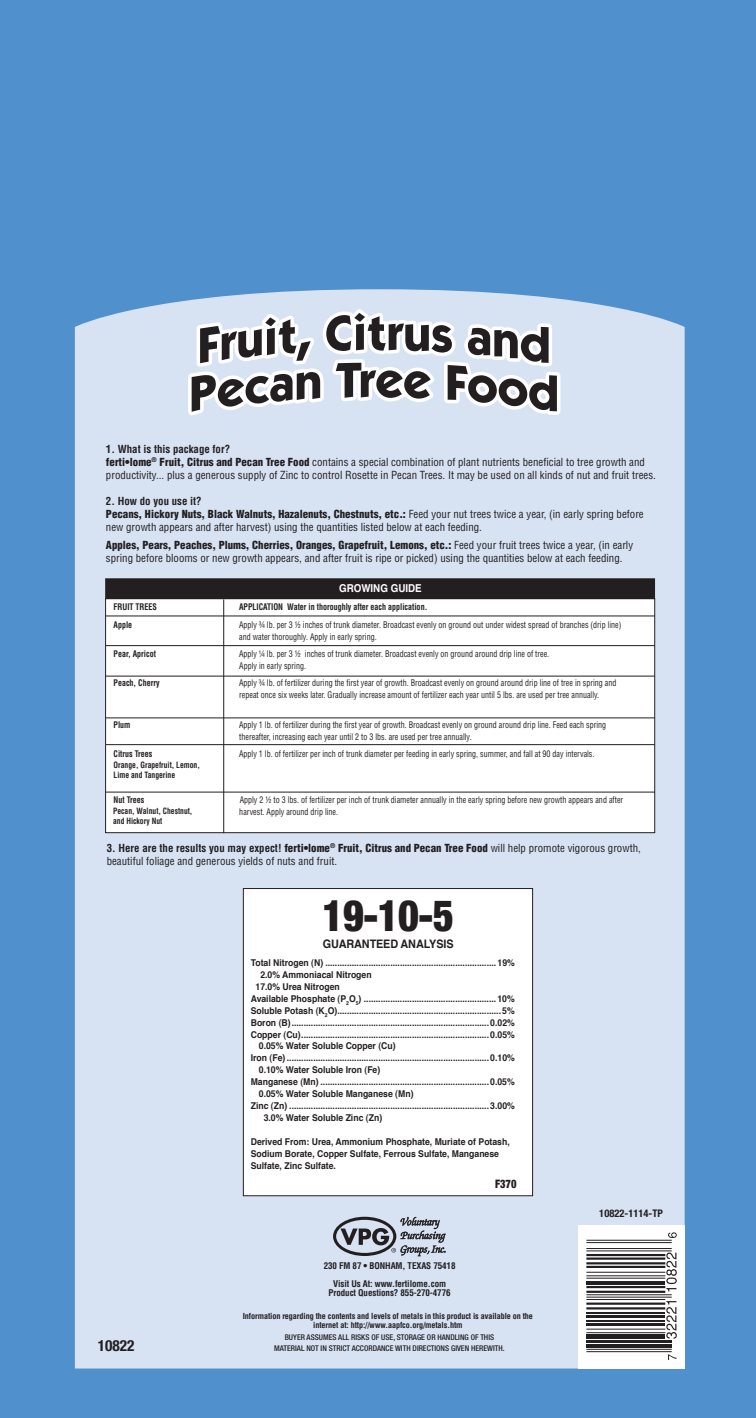
<style>
.page{position:relative;width:756px;height:1418px;background:#5090cc}
.page>*{position:absolute;margin:0;border:0;box-sizing:border-box;transform-origin:0 0}
.t1{font:900 condensed 43.31px "Helvetica Neue";color:#231f20;scale:.92 1}
.t2{font:700 condensed 15.31px "Helvetica Neue LT Std";color:#231f20}
.t3{font:700 11.72px "Helvetica";letter-spacing:-.01em;color:#231f20;scale:.92 1}
.t4{font:900 condensed 11.72px "Helvetica Neue";color:#231f20;scale:.9 1}
.t5{font:condensed 10.85px/13px "Helvetica LT Std";color:#231f20}
.t6{font:700 10.85px "Helvetica";color:#fff;scale:.9 1}
.t7{font:700 condensed 10.5px "Helvetica Neue LT Std";color:#231f20}
.t8{font:700 9.36px/11.7px "Helvetica";color:#231f20;scale:.92 1}
.t9{font:700 condensed 9.01px/18px "Helvetica LT Std";letter-spacing:-.01em;color:#231f20;text-align:center}
.t10{font:condensed 8.92px/12.1px "Helvetica LT Std";color:#231f20;scale:.9 1}
.t11{font:700 condensed 8.92px "Helvetica LT Std";color:#231f20;scale:.9 1}
.t12{font:700 condensed 8.49px/9.7px "Helvetica LT Std";color:#231f20;scale:.9 1}
.t13{font:700 condensed 8.14px/8.9px "Helvetica LT Std";letter-spacing:-.01em;color:#231f20;text-align:center}
.t14{font:500 condensed 7.88px/11.4px "Helvetica Neue LT Std";color:#231f20;text-align:center}
.s1{font-weight:700}
.s2{font-weight:900}
</style>
<div class="page">
<div style="left:75px;top:289px;width:610px;height:1079px;background:#d7e3f3"></div>
<svg style="left:578px;top:1225px;width:107px;height:143px;background:#e3e3e3"></svg>
<svg style="left:183px;top:303px;width:381px;height:118px;background:#d9e4f3"></svg>
<svg style="left:200px;top:317px;width:111px;height:46px;background:#a4a6ab"></svg>
<svg style="left:192px;top:372px;width:128px;height:40px;background:#97989c"></svg>
<svg style="left:326px;top:313px;width:231px;height:98px;background:#a9adb3"></svg>
<hr style="left:586px;top:1348px;width:86px;height:1px;background:#231f20">
<hr style="left:586px;top:1351px;width:86px;height:1px;background:#231f20">
<hr style="left:586px;top:1344px;width:86px;height:3px;background:#231f20">
<hr style="left:586px;top:1340px;width:86px;height:2px;background:#231f20">
<div style="left:586px;top:1334px;width:79px;height:5px;background:#231f20"></div>
<hr style="left:586px;top:1328px;width:79px;height:1px;background:#231f20">
<hr style="left:586px;top:1332px;width:79px;height:1px;background:#231f20">
<hr style="left:586px;top:1323px;width:79px;height:3px;background:#231f20">
<hr style="left:586px;top:1320px;width:79px;height:1px;background:#231f20">
<hr style="left:586px;top:1315px;width:79px;height:2px;background:#231f20">
<hr style="left:586px;top:1312px;width:79px;height:1px;background:#231f20">
<hr style="left:586px;top:1302px;width:79px;height:2px;background:#231f20">
<hr style="left:586px;top:1307px;width:79px;height:2px;background:#231f20">
<hr style="left:586px;top:1294px;width:86px;height:1px;background:#231f20">
<hr style="left:586px;top:1296px;width:86px;height:1px;background:#231f20">
<hr style="left:586px;top:1299px;width:79px;height:1px;background:#231f20">
<hr style="left:586px;top:1286px;width:79px;height:2px;background:#231f20">
<hr style="left:586px;top:1290px;width:79px;height:2px;background:#231f20">
<hr style="left:586px;top:1281px;width:79px;height:3px;background:#231f20">
<hr style="left:586px;top:1271px;width:79px;height:1px;background:#231f20">
<hr style="left:586px;top:1275px;width:79px;height:1px;background:#231f20">
<hr style="left:586px;top:1277px;width:79px;height:1px;background:#231f20">
<hr style="left:586px;top:1254px;width:79px;height:2px;background:#231f20">
<hr style="left:586px;top:1257px;width:79px;height:2px;background:#231f20">
<hr style="left:586px;top:1262px;width:79px;height:2px;background:#231f20">
<hr style="left:586px;top:1265px;width:79px;height:3px;background:#231f20">
<hr style="left:586px;top:1239px;width:86px;height:1px;background:#231f20">
<hr style="left:586px;top:1242px;width:86px;height:1px;background:#231f20">
<hr style="left:586px;top:1248px;width:86px;height:1px;background:#231f20">
<hr style="left:586px;top:1250px;width:86px;height:1px;background:#231f20">
<svg style="left:668px;top:1354px;width:8px;height:6px"></svg>
<svg style="left:666px;top:1301px;width:11px;height:37px"></svg>
<svg style="left:666px;top:1252px;width:11px;height:39px"></svg>
<svg style="left:668px;top:1232px;width:9px;height:6px"></svg>
<div style="left:106px;top:598px;width:549px;height:234px;background:#fff"></div>
<div style="left:105px;top:578px;width:550px;height:21px;background:#231f20"></div>
<hr style="left:224px;top:599px;width:1px;height:234px;background:#231f20">
<hr style="left:106px;top:645px;width:549px;height:1px;background:#231f20">
<hr style="left:105px;top:676px;width:550px;height:1px;background:#231f20">
<hr style="left:106px;top:717px;width:549px;height:1px;background:#231f20">
<hr style="left:106px;top:792px;width:549px;height:1px;background:#231f20">
<div style="left:243px;top:888px;width:290px;height:307px;background:#fff"></div>
<div style="left:243px;top:888px;width:290px;height:308px;border:1px solid #231f20"></div>
<svg style="left:333px;top:1216px;width:113px;height:40px;background:#9da3af"></svg>
<hr style="left:106px;top:744px;width:549px;height:1px;background:#231f20">
<hr style="left:106px;top:616px;width:549px;height:1px;background:#231f20">
<p class="t5" style="left:106px;top:442px;width:551px"><span class="s1">1. What is this package for?<br></span><span class="s2">ferti•lome</span><sup>®</sup> <span class="s2">Fruit, Citrus and Pecan Tree Food</span> contains a special combination of plant nutrients beneficial to tree growth and productivity... plus a generous supply of Zinc to control Rosette in Pecan Trees. It may be used on all kinds of nut and fruit trees.</p>
<p class="t5" style="left:106px;top:494px;width:539px"><span class="s1">2. How do you use it?<br></span><span class="s2">Pecans, Hickory Nuts, Black Walnuts, Hazalenuts, Chestnuts, etc.:</span> Feed your nut trees twice a year, (in early spring before new growth appears and after harvest) using the quantities listed below at each feeding.</p>
<p class="t5" style="left:106px;top:538px;width:529px"><span class="s2">Apples, Pears, Peaches, Plums, Cherries, Oranges, Grapefruit, Lemons, etc.:</span> Feed your fruit trees twice a year, (in early spring before blooms or new growth appears, and after fruit is ripe or picked) using the quantities below at each feeding.</p>
<p class="t6" style="left:339px;top:579px;width:93px">GROWING GUIDE</p>
<p class="t11" style="left:114px;top:601px;width:50px">FRUIT TREES</p>
<p class="t11" style="left:239px;top:601px;width:211px">APPLICATION Water in thoroughly after each application.</p>
<p class="t11" style="left:114px;top:619px;width:22px">Apple</p>
<p class="t10" style="left:239px;top:619px;width:426px">Apply ¾ lb. per 3 ½ inches of trunk diameter. Broadcast evenly on ground out under widest spread of branches (drip line) and water thoroughly. Apply in early spring.</p>
<p class="t11" style="left:114px;top:648px;width:49px">Pear, Apricot</p>
<p class="t10" style="left:239px;top:648px;width:346px">Apply ¼ lb. per 3 ½ inches of trunk diameter. Broadcast evenly on ground around drip line of tree.<br>Apply in early spring.</p>
<p class="t11" style="left:114px;top:677px;width:53px">Peach, Cherry</p>
<p class="t10" style="left:239px;top:677px;width:421px">Apply ¾ lb. of fertilizer during the first year of growth. Broadcast evenly on ground around drip line of tree in spring and repeat once six weeks later. Gradually increase amount of fertilizer each year until 5 lbs. are used per tree annually.</p>
<p class="t11" style="left:114px;top:718px;width:20px">Plum</p>
<p class="t10" style="left:239px;top:718px;width:409px">Apply 1 lb. of fertilizer during the first year of growth. Broadcast evenly on ground around drip line. Feed each spring thereafter, increasing each year until 2 to 3 lbs. are used per tree annually.</p>
<p class="t11" style="left:114px;top:747px;width:45px">Citrus Trees</p>
<p class="t10" style="left:239px;top:747px;width:396px">Apply 1 lb. of fertilizer per inch of trunk diameter per feeding in early spring, summer, and fall at 90 day intervals.</p>
<p class="t11" style="left:114px;top:793px;width:36px">Nut Trees</p>
<p class="t10" style="left:239px;top:793px;width:428px">Apply 2 ½ to 3 lbs. of fertilizer per inch of trunk diameter annually in the early spring before new growth appears and after harvest. Apply around drip line.</p>
<p class="t12" style="left:114px;top:760px;width:97px">Orange, Grapefruit, Lemon,<br>Lime and Tangerine</p>
<p class="t12" style="left:113px;top:806px;width:90px">Pecan, Walnut, Chestnut, and Hickory Nut</p>
<p class="t5" style="left:107px;top:841px;width:536px"><span class="s1">3. Here are the results you may expect!</span> <span class="s2">ferti•lome</span><sup>®</sup> <span class="s2">Fruit, Citrus and Pecan Tree Food</span> will help promote vigorous growth, beautiful foliage and generous yields of nuts and fruit.</p>
<p class="t2" style="left:98px;top:1336px;width:38px">10822</p>
<p class="t1" style="left:323px;top:889px;width:144px">19-10-5</p>
<p class="t3" style="left:323px;top:934px;width:144px">GUARANTEED ANALYSIS</p>
<p class="t8" style="left:251px;top:956px;width:289px">Total Nitrogen (N) ....................................................................... 19%</p>
<p class="t8" style="left:260px;top:968px;width:123px">2.0% Ammoniacal Nitrogen</p>
<p class="t8" style="left:256px;top:980px;width:93px">17.0% Urea Nitrogen</p>
<p class="t8" style="left:251px;top:992px;width:289px">Available Phosphate (P<sub>2</sub>O<sub>5</sub>) ....................................................... 10%</p>
<p class="t8" style="left:251px;top:1004px;width:289px">Soluble Potash (K<sub>2</sub>O).................................................................... 5%</p>
<p class="t8" style="left:251px;top:1016px;width:289px">Boron (B)..................................................................................0.02%</p>
<p class="t8" style="left:251px;top:1028px;width:289px">Copper (Cu)..............................................................................0.05%</p>
<p class="t8" style="left:259px;top:1040px;width:150px">0.05% Water Soluble Copper (Cu)</p>
<p class="t8" style="left:251px;top:1052px;width:289px">Iron (Fe) ....................................................................................0.10%</p>
<p class="t8" style="left:259px;top:1064px;width:134px">0.10% Water Soluble Iron (Fe)</p>
<p class="t8" style="left:251px;top:1076px;width:289px">Manganese (Mn) ......................................................................0.05%</p>
<p class="t8" style="left:259px;top:1088px;width:170px">0.05% Water Soluble Manganese (Mn)</p>
<p class="t8" style="left:251px;top:1100px;width:289px">Zinc (Zn) ...................................................................................3.00%</p>
<p class="t8" style="left:264px;top:1112px;width:130px">3.0% Water Soluble Zinc (Zn)</p>
<p class="t8" style="left:251px;top:1136px;width:283px">Derived From: Urea, Ammonium Phosphate, Muriate of Potash,<br>Sodium Borate, Copper Sulfate, Ferrous Sulfate, Manganese<br>Sulfate, Zinc Sulfate.</p>
<p class="t4" style="left:495px;top:1176px;width:25px">F370</p>
<p class="t9" style="left:324px;top:1256px;width:133px">230 FM 87 • BONHAM, TEXAS 75418<br>Visit Us At: www.fertilome.com</p>
<p class="t9" style="left:329px;top:1283px;width:123px">Product Questions? 855-270-4776</p>
<p class="t13" style="left:243px;top:1311px;width:292px">Information regarding the contents and levels of metals in this product is available on the internet at: http://www.aapfco.org/metals.htm</p>
<p class="t14" style="left:274px;top:1331px;width:232px">BUYER ASSUMES ALL RISKS OF USE, STORAGE OR HANDLING OF THIS<br>MATERIAL NOT IN STRICT ACCORDANCE WITH DIRECTIONS GIVEN HEREWITH.</p>
<p class="t7" style="left:599px;top:1206px;width:65px">10822-1114-TP</p>
</div>
